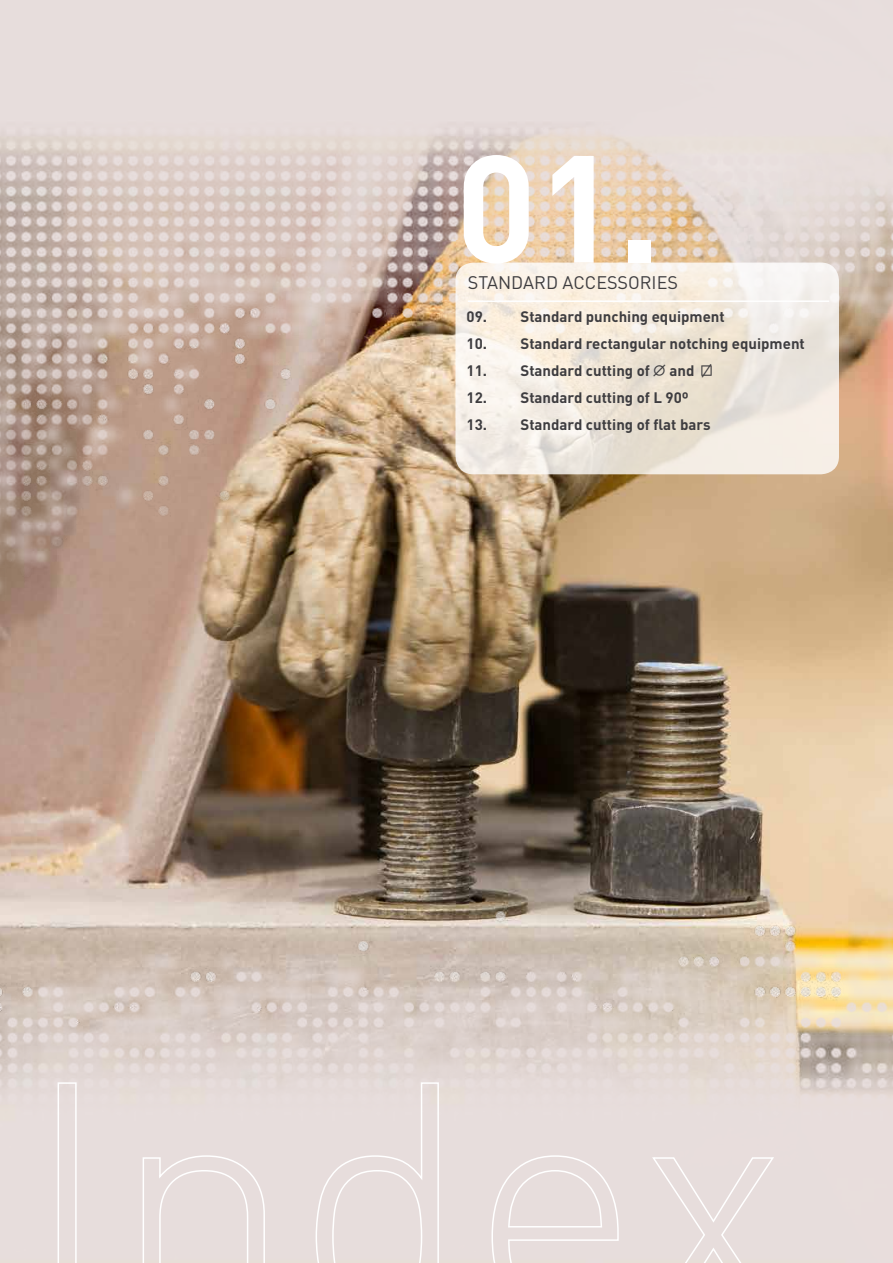
<style>
.page{position:relative;width:893px;height:1263px;background:#fff}
.page>*{position:absolute;margin:0;border:0;box-sizing:border-box;transform-origin:0 0}
.t1{font:700 150px "DIN Pro";color:#fff}
.t2{font:18px "DIN Pro";color:#3e3d40}
.t3{font:700 15px "DIN Pro";color:#3e3d40}
.s1{font-family:"GEKA";font-weight:400}
</style>
<div class="page">
<img style="left:0;top:0;width:893px;height:1263px">
<svg style="left:455px;top:263px;width:384px;height:211px;background:#f1eae0"></svg>
<svg style="left:58px;top:1082px;width:19px;height:181px"></svg>
<svg style="left:142px;top:1154px;width:124px;height:109px;background:#e8dfde"></svg>
<div style="left:315px;top:1081px;width:125px;height:182px;background:#e7dddc"></div>
<svg style="left:491px;top:1154px;width:128px;height:109px;background:#e8dfde"></svg>
<div style="left:648px;top:1156px;width:130px;height:107px;background:#e7dddc"></div>
<hr style="left:468px;top:300px;width:361px;height:2px;background:#fff">
<h1 class="t1" style="left:455px;top:107px;width:207px">01.</h1>
<p class="t2" style="left:468px;top:271px;width:212px">STANDARD ACCESSORIES</p>
<p class="t3" style="left:466px;top:306px;width:260px">09. Standard punching equipment</p>
<p class="t3" style="left:466px;top:333px;width:340px">10. Standard rectangular notching equipment</p>
<p class="t3" style="left:466px;top:360px;width:248px">11. Standard cutting of <span class="s1">B</span> and <span class="s1">A</span></p>
<p class="t3" style="left:466px;top:387px;width:224px">12. Standard cutting of L 90º</p>
<p class="t3" style="left:466px;top:414px;width:246px">13. Standard cutting of flat bars</p>
</div>
